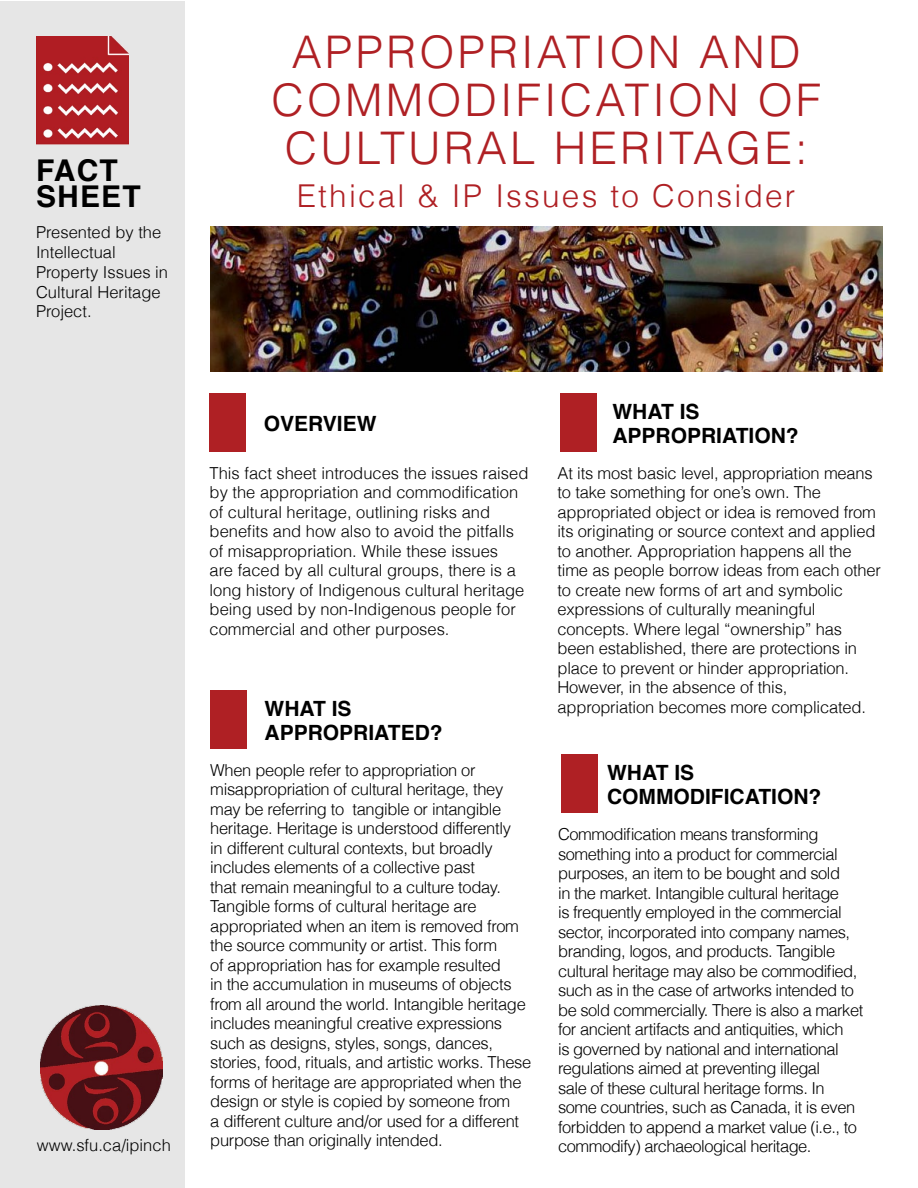
<style>
.page{position:relative;width:918px;height:1188px;background:#fff}
.page>*{position:absolute;margin:0;border:0;box-sizing:border-box;transform-origin:0 0}
.t1{font:300 45px/48px "Helvetica";letter-spacing:.07em;color:#af2024;text-align:center}
.t2{font:300 31.5px "Helvetica";letter-spacing:.07em;color:#af2024}
.t3{font:700 30px/25.5px "Helvetica";letter-spacing:.04em;color:#000}
.t4{font:700 21px/24px "Helvetica";color:#000}
.t5{font:300 16.5px/19.5px "Helvetica";letter-spacing:-.02em;color:#000}
.t6{font:300 16.5px/19.5px "Helvetica";color:#000}
</style>
<div class="page">
<div style="left:0;top:2px;width:185px;height:1186px;background:#e6e6e6"></div>
<img style="left:210px;top:226px;width:673px;height:146px">
<img style="left:40px;top:1005px;width:122px;height:124px">
<img style="left:36px;top:36px;width:93px;height:109px">
<div style="left:561px;top:755px;width:36px;height:58px;background:#af2024"></div>
<div style="left:560px;top:394px;width:37px;height:58px;background:#af2024"></div>
<div style="left:210px;top:691px;width:37px;height:58px;background:#af2024"></div>
<div style="left:210px;top:394px;width:36px;height:58px;background:#af2024"></div>
<h3 class="t3" style="left:36px;top:158px;width:106px">FACT<br>SHEET</h3>
<p class="t6" style="left:36px;top:222px;width:134px">Presented by the<br>Intellectual<br>Property Issues in<br>Cultural Heritage<br>Project.</p>
<p class="t6" style="left:37px;top:1135px;width:135px">www.sfu.ca/ipinch</p>
<h1 class="t1" style="left:271px;top:26px;width:551px">APPROPRIATION AND<br>COMMODIFICATION OF<br>CULTURAL HERITAGE:</h1>
<h2 class="t2" style="left:297px;top:171px;width:500px">Ethical &amp; IP Issues to Consider</h2>
<p class="t4" style="left:612px;top:400px;width:188px">WHAT IS<br>APPROPRIATION?</p>
<p class="t4" style="left:264px;top:412px;width:114px">OVERVIEW</p>
<p class="t6" style="left:210px;top:463px;width:320px">This fact sheet introduces the issues raised by the appropriation and commodification of cultural heritage, outlining risks and benefits and how also to avoid the pitfalls of misappropriation. While these issues<br>are faced by all cultural groups, there is a long history of Indigenous cultural heritage being used by non-Indigenous people for commercial and other purposes.</p>
<p class="t5" style="left:557px;top:463px;width:325px">At its most basic level, appropriation means to take something for one’s own. The appropriated object or idea is removed from its originating or source context and applied to another. Appropriation happens all the time as people borrow ideas from each other to create new forms of art and symbolic expressions of culturally meaningful concepts. Where legal “ownership” has been established, there are protections in place to prevent or hinder appropriation.<br>However, in the absence of this, appropriation becomes more complicated.</p>
<p class="t4" style="left:265px;top:697px;width:180px">WHAT IS<br>APPROPRIATED?</p>
<p class="t5" style="left:210px;top:759px;width:322px">When people refer to appropriation or misappropriation of cultural heritage, they may be referring to tangible or intangible heritage. Heritage is understood differently<br>in different cultural contexts, but broadly includes elements of a collective past<br>that remain meaningful to a culture today.<br>Tangible forms of cultural heritage are appropriated when an item is removed from the source community or artist. This form<br>of appropriation has for example resulted<br>in the accumulation in museums of objects from all around the world. Intangible heritage includes meaningful creative expressions such as designs, styles, songs, dances, stories, food, rituals, and artistic works. These forms of heritage are appropriated when the design or style is copied by someone from<br>a different culture and/or used for a different purpose than originally intended.</p>
<p class="t4" style="left:607px;top:760px;width:216px">WHAT IS<br>COMMODIFICATION?</p>
<p class="t5" style="left:558px;top:824px;width:307px">Commodification means transforming something into a product for commercial purposes, an item to be bought and sold<br>in the market. Intangible cultural heritage<br>is frequently employed in the commercial sector, incorporated into company names, branding, logos, and products. Tangible cultural heritage may also be commodified, such as in the case of artworks intended to be sold commercially. There is also a market for ancient artifacts and antiquities, which<br>is governed by national and international regulations aimed at preventing illegal<br>sale of these cultural heritage forms. In some countries, such as Canada, it is even forbidden to append a market value (i.e., to commodify) archaeological heritage.</p>
</div>
